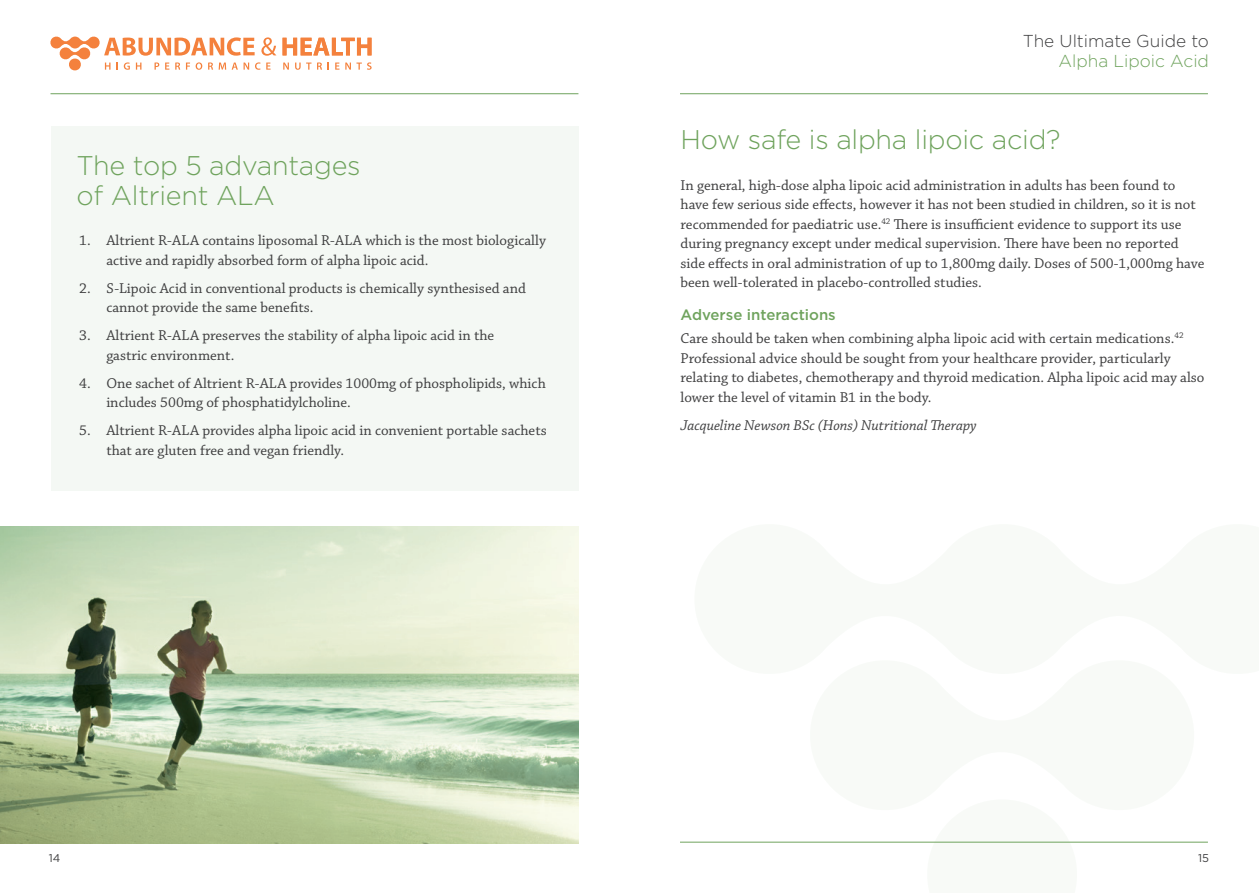
<style>
.page{position:relative;width:1259px;height:893px;background:#fff}
.page>*{position:absolute;margin:0;border:0;box-sizing:border-box;transform-origin:0 0}
.t1{font:300 27px/30px "Gotham";letter-spacing:-.01em;color:#6fa35d}
.t2{font:300 17.25px "Gotham";color:#3e3e3f}
.t3{font:300 17.25px "Gotham";color:#6fa35d}
.t4{font:15px/19.5px "Chaparral Pro";color:#3e3e3f}
.t5{font:italic 15px "Chaparral Pro";color:#3e3e3f}
.t6{font:500 15px "Gotham";color:#6fa35d}
.t7{font:11.25px "Gotham";color:#3e3e3f}
</style>
<div class="page">
<hr style="left:680px;top:842px;width:528px;height:1px;background:#6fa35d">
<hr style="left:680px;top:93px;width:528px;height:1px;background:#6fa35d">
<svg style="left:282px;top:38px;width:89px;height:17px"></svg>
<svg style="left:50px;top:37px;width:226px;height:33px"></svg>
<svg style="left:283px;top:63px;width:6px;height:7px"></svg>
<svg style="left:295px;top:63px;width:16px;height:7px"></svg>
<svg style="left:317px;top:62px;width:5px;height:8px"></svg>
<svg style="left:335px;top:63px;width:4px;height:7px"></svg>
<svg style="left:345px;top:62px;width:26px;height:8px"></svg>
<hr style="left:50px;top:93px;width:528px;height:1px;background:#6fa35d">
<div style="left:51px;top:126px;width:527px;height:365px;background:#f4f8f4"></div>
<img style="left:0;top:526px;width:578px;height:317px">
<svg style="left:920px;top:841px;width:164px;height:2px"></svg>
<h1 class="t1" style="left:77px;top:149px;width:285px">The top 5 advantages of Altrient ALA</h1>
<p class="t4" style="left:106px;top:232px;width:441px;text-indent:-27px">1. Altrient R-ALA contains liposomal R-ALA which is the most biologically active and rapidly absorbed form of alpha lipoic acid.</p>
<p class="t4" style="left:106px;top:279px;width:421px;text-indent:-27px">2. S-Lipoic Acid in conventional products is chemically synthesised and cannot provide the same benefits.</p>
<p class="t4" style="left:106px;top:327px;width:389px;text-indent:-27px">3. Altrient R-ALA preserves the stability of alpha lipoic acid in the gastric environment.</p>
<p class="t4" style="left:106px;top:374px;width:441px;text-indent:-27px">4. One sachet of Altrient R-ALA provides 1000mg of phospholipids, which includes 500mg of phosphatidylcholine.</p>
<p class="t4" style="left:106px;top:422px;width:442px;text-indent:-27px">5. Altrient R-ALA provides alpha lipoic acid in convenient portable sachets that are gluten free and vegan friendly.</p>
<p class="t2" style="left:1023px;top:30px;width:188px">The Ultimate Guide to</p>
<p class="t3" style="left:1058px;top:50px;width:152px">Alpha Lipoic Acid</p>
<h1 class="t1" style="left:680px;top:124px;width:382px">How safe is alpha lipoic acid?</h1>
<p class="t4" style="left:680px;top:176px;width:525px">In general, high-dose alpha lipoic acid administration in adults has been found to have few serious side effects, however it has not been studied in children, so it is not recommended for paediatric use.<sup>42</sup> There is insufficient evidence to support its use during pregnancy except under medical supervision. There have been no reported side effects in oral administration of up to 1,800mg daily. Doses of 500-1,000mg have been well-tolerated in placebo-controlled studies.</p>
<p class="t6" style="left:680px;top:305px;width:157px">Adverse interactions</p>
<p class="t4" style="left:680px;top:330px;width:525px">Care should be taken when combining alpha lipoic acid with certain medications.<sup>42<br></sup>Professional advice should be sought from your healthcare provider, particularly relating to diabetes, chemotherapy and thyroid medication. Alpha lipoic acid may also lower the level of vitamin B1 in the body.</p>
<p class="t5" style="left:680px;top:417px;width:298px">Jacqueline Newson BSc (Hons) Nutritional Therapy</p>
<p class="t7" style="left:49px;top:850px;width:13px">14</p>
<p class="t7" style="left:1198px;top:850px;width:12px">15</p>
</div>
